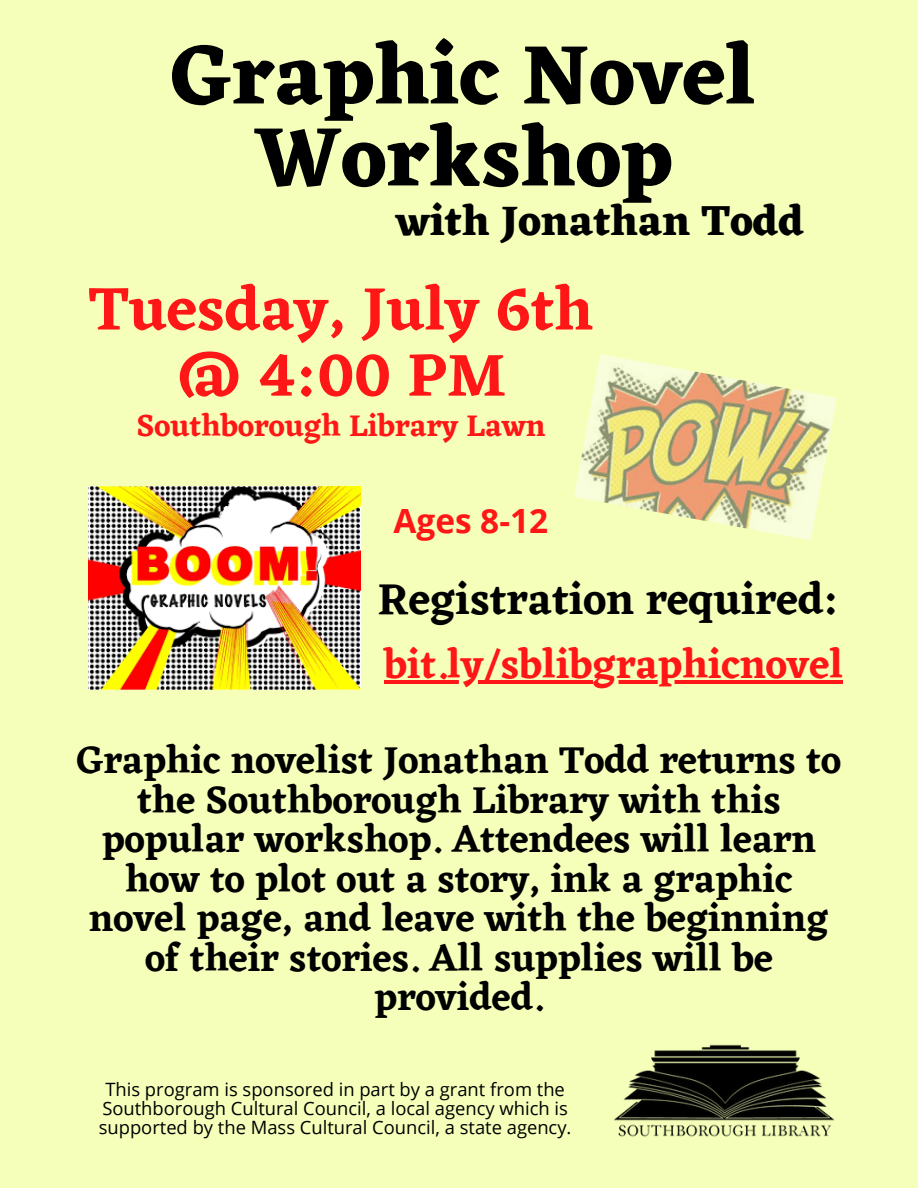
<style>
.page{position:relative;width:918px;height:1188px;background:#f5ffba}
.page>*{position:absolute;margin:0;border:0;box-sizing:border-box;transform-origin:0 0}
.t1{font:700 85.8px "Eczar";color:#000}
.t2{font:600 62.25px "Eczar";color:#ff1616}
.t3{font:600 44.55px "Eczar";color:#000}
.t4{font:700 42.9px "Eczar";color:#000}
.t5{font:600 41.4px "Eczar";color:#ff1616}
.t6{font:600 39px/39.5px "Eczar";color:#000;text-align:center}
.t7{font:700 33.45px "Open Sans";color:#ff1616}
.t8{font:600 31.2px "Eczar";color:#ff1616}
.t9{font:18.3px/19px "Open Sans";color:#000;text-align:center}
</style>
<div class="page">
<img style="left:89px;top:486px;width:272px;height:204px">
<img style="left:614px;top:1044px;width:221px;height:93px">
<img style="left:574px;top:354px;width:263px;height:186px">
<hr style="left:384px;top:680px;width:208px;height:3px;background:#ff1616">
<hr style="left:592px;top:680px;width:251px;height:3px;background:#ff1616">
<p class="t1" style="left:171px;top:24px;width:586px">Graphic Novel</p>
<p class="t1" style="left:254px;top:106px;width:420px">Workshop</p>
<p class="t4" style="left:396px;top:195px;width:409px">with Jonathan Todd</p>
<p class="t2" style="left:89px;top:272px;width:506px">Tuesday, July 6th</p>
<p class="t2" style="left:176px;top:338px;width:332px">@ 4:00 PM</p>
<p class="t8" style="left:136px;top:407px;width:410px">Southborough Library Lawn</p>
<p class="t7" style="left:393px;top:497px;width:156px">Ages 8-12</p>
<p class="t3" style="left:378px;top:572px;width:463px">Registration required:</p>
<p class="t5" style="left:384px;top:639px;width:461px">bit.ly/sblibgraphicnovel</p>
<p class="t6" style="left:77px;top:740px;width:766px">Graphic novelist Jonathan Todd returns to the Southborough Library with this popular workshop. Attendees will learn how to plot out a story, ink a graphic novel page, and leave with the beginning of their stories. All supplies will be provided.</p>
<p class="t9" style="left:99px;top:1079px;width:474px">This program is sponsored in part by a grant from the<br>Southborough Cultural Council, a local agency which is supported by the Mass Cultural Council, a state agency.</p>
</div>
